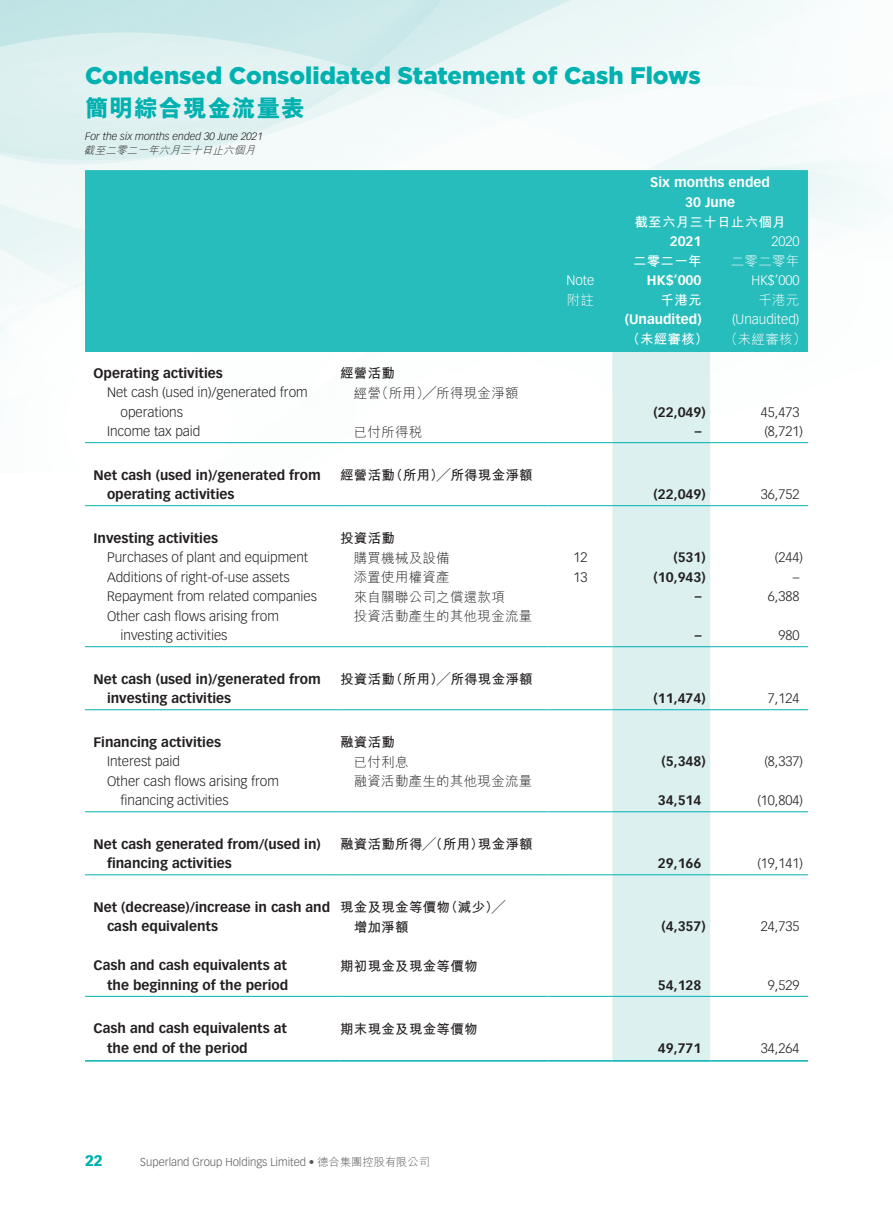
<style>
.page{position:relative;width:893px;height:1212px;background:#fff}
.page>*{position:absolute;margin:0;border:0;box-sizing:border-box;transform-origin:0 0}
.t1{font:900 24px "Gotham";color:#00b1b0}
.t2{font:800 24px "M Hei HK";letter-spacing:.02em;color:#00b1b0}
.t3{font:900 15px "Vectora LT Std";color:#00b1b0}
._00_txt_E{font:700 13.5px/19.5px "Vectora LT Std";color:#231f20}
._00_txt_E-2{font:300 13.5px/19.5px "Vectora LT Std";color:#231f20}
._00_txt_E-3{font:700 13.5px "M Hei HK";letter-spacing:.02em;color:#231f20}
._00_txt_E-4{font:300 13.5px "M Hei HK";letter-spacing:.02em;color:#231f20}
._00_txt_E-5{font:700 13.5px "Vectora LT Std";color:#fff}
._00_txt_E-6{font:300 13.5px "Vectora LT Std";color:#fff}
._00_txt_E-7{font:700 13.5px "M Hei HK";letter-spacing:.02em;color:#fff}
._00_txt_E-8{font:300 13.5px "M Hei HK";letter-spacing:.02em;color:#fff}
.t4{font:300 11.25px "Vectora LT Std";color:#57585a}
.t5{font:italic 300 10.5px "Vectora LT Std";color:#231f20}
.t6{font:italic 300 10.5px "M Hei HK";color:#231f20}
.s1{font-family:"M Hei HK"}
</style>
<div class="page">
<div style="left:85px;top:170px;width:723px;height:182px;background:#26bdbc"></div>
<div style="left:612px;top:352px;width:98px;height:708px;background:#dbf0ef"></div>
<hr style="left:85px;top:442px;width:255px;height:1px;background:#00b1b0">
<hr style="left:340px;top:442px;width:208px;height:1px;background:#00b1b0">
<hr style="left:548px;top:442px;width:64px;height:1px;background:#00b1b0">
<hr style="left:612px;top:442px;width:98px;height:1px;background:#00b1b0">
<hr style="left:710px;top:442px;width:98px;height:1px;background:#00b1b0">
<hr style="left:85px;top:505px;width:255px;height:1px;background:#00b1b0">
<hr style="left:340px;top:505px;width:208px;height:1px;background:#00b1b0">
<hr style="left:548px;top:505px;width:64px;height:1px;background:#00b1b0">
<hr style="left:612px;top:505px;width:98px;height:1px;background:#00b1b0">
<hr style="left:710px;top:505px;width:98px;height:1px;background:#00b1b0">
<hr style="left:85px;top:646px;width:255px;height:1px;background:#00b1b0">
<hr style="left:340px;top:646px;width:208px;height:1px;background:#00b1b0">
<hr style="left:548px;top:646px;width:64px;height:1px;background:#00b1b0">
<hr style="left:612px;top:646px;width:98px;height:1px;background:#00b1b0">
<hr style="left:710px;top:646px;width:98px;height:1px;background:#00b1b0">
<hr style="left:85px;top:709px;width:255px;height:1px;background:#00b1b0">
<hr style="left:340px;top:709px;width:208px;height:1px;background:#00b1b0">
<hr style="left:548px;top:709px;width:64px;height:1px;background:#00b1b0">
<hr style="left:612px;top:709px;width:98px;height:1px;background:#00b1b0">
<hr style="left:710px;top:709px;width:98px;height:1px;background:#00b1b0">
<hr style="left:85px;top:811px;width:255px;height:1px;background:#00b1b0">
<hr style="left:340px;top:811px;width:208px;height:1px;background:#00b1b0">
<hr style="left:548px;top:811px;width:64px;height:1px;background:#00b1b0">
<hr style="left:612px;top:811px;width:98px;height:1px;background:#00b1b0">
<hr style="left:710px;top:811px;width:98px;height:1px;background:#00b1b0">
<hr style="left:85px;top:874px;width:255px;height:1px;background:#00b1b0">
<hr style="left:340px;top:874px;width:208px;height:1px;background:#00b1b0">
<hr style="left:548px;top:874px;width:64px;height:1px;background:#00b1b0">
<hr style="left:612px;top:874px;width:98px;height:1px;background:#00b1b0">
<hr style="left:710px;top:874px;width:98px;height:1px;background:#00b1b0">
<hr style="left:85px;top:996px;width:255px;height:1px;background:#00b1b0">
<hr style="left:340px;top:996px;width:208px;height:1px;background:#00b1b0">
<hr style="left:548px;top:996px;width:64px;height:1px;background:#00b1b0">
<hr style="left:612px;top:996px;width:98px;height:1px;background:#00b1b0">
<hr style="left:710px;top:996px;width:98px;height:1px;background:#00b1b0">
<hr style="left:85px;top:1060px;width:255px;height:1px;background:#00b1b0">
<hr style="left:340px;top:1060px;width:208px;height:1px;background:#00b1b0">
<hr style="left:548px;top:1060px;width:64px;height:1px;background:#00b1b0">
<hr style="left:612px;top:1060px;width:98px;height:1px;background:#00b1b0">
<hr style="left:710px;top:1060px;width:98px;height:1px;background:#00b1b0">
<p class="t1" style="left:85px;top:59px;width:617px">Condensed Consolidated Statement of Cash Flows</p>
<p class="t2" style="left:85px;top:96px;width:221px">簡明綜合現金流量表</p>
<p class="t5" style="left:85px;top:130px;width:179px">For the six months ended 30 June 2021</p>
<p class="t6" style="left:84px;top:145px;width:175px">截至二零二一年六月三十日止六個月</p>
<p class="_00_txt_E" style="left:94px;top:363px;width:131px">Operating activities</p>
<p class="_00_txt_E-3" style="left:340px;top:363px;width:56px">經營活動</p>
<p class="_00_txt_E-2" style="left:107px;top:383px;width:202px">Net cash (used in)/generated from</p>
<p class="_00_txt_E-2" style="left:121px;top:402px;width:64px">operations</p>
<p class="_00_txt_E-4" style="left:354px;top:386px;width:166px">經營（所用）╱所得現金淨額</p>
<p class="_00_txt_E-5" style="left:650px;top:174px;width:121px">Six months ended</p>
<p class="_00_txt_E-5" style="left:685px;top:194px;width:52px">30 June</p>
<p class="_00_txt_E-7" style="left:634px;top:212px;width:153px">截至六月三十日止六個月</p>
<p class="_00_txt_E-5" style="left:670px;top:233px;width:33px">2021</p>
<p class="_00_txt_E-6" style="left:771px;top:233px;width:30px">2020</p>
<p class="_00_txt_E-7" style="left:633px;top:251px;width:70px">二零二一年</p>
<p class="_00_txt_E-8" style="left:731px;top:254px;width:70px">二零二零年</p>
<p class="_00_txt_E-6" style="left:566px;top:272px;width:30px">Note</p>
<p class="_00_txt_E-5" style="left:647px;top:272px;width:56px">HK$’000</p>
<p class="_00_txt_E-6" style="left:752px;top:272px;width:49px">HK$’000</p>
<p class="_00_txt_E-8" style="left:567px;top:293px;width:29px">附註</p>
<p class="_00_txt_E-7" style="left:661px;top:290px;width:43px">千港元</p>
<p class="_00_txt_E-8" style="left:758px;top:293px;width:43px">千港元</p>
<p class="_00_txt_E-5" style="left:625px;top:311px;width:78px">(Unaudited)</p>
<p class="_00_txt_E-6" style="left:732px;top:311px;width:69px">(Unaudited)</p>
<p class="_00_txt_E-7" style="left:627px;top:329px;width:83px">（未經審核）</p>
<p class="_00_txt_E-8" style="left:724px;top:332px;width:83px">（未經審核）</p>
<p class="_00_txt_E" style="left:653px;top:402px;width:54px">(22,049)</p>
<p class="_00_txt_E-2" style="left:761px;top:402px;width:40px">45,473</p>
<p class="_00_txt_E-2" style="left:107px;top:422px;width:95px">Income tax paid</p>
<p class="_00_txt_E-4" style="left:354px;top:425px;width:70px">已付所得稅</p>
<p class="_00_txt_E" style="left:695px;top:422px;width:8px">–</p>
<p class="_00_txt_E-2" style="left:764px;top:422px;width:40px">(8,721)</p>
<p class="_00_txt_E" style="left:94px;top:465px;width:229px">Net cash (used in)/generated from</p>
<p class="_00_txt_E" style="left:107px;top:485px;width:129px">operating activities</p>
<p class="_00_txt_E-3" style="left:340px;top:465px;width:194px">經營活動（所用）╱所得現金淨額</p>
<p class="_00_txt_E" style="left:653px;top:485px;width:54px">(22,049)</p>
<p class="_00_txt_E-2" style="left:761px;top:485px;width:40px">36,752</p>
<p class="_00_txt_E" style="left:94px;top:528px;width:126px">Investing activities</p>
<p class="_00_txt_E-3" style="left:340px;top:528px;width:56px">投資活動</p>
<p class="_00_txt_E-2" style="left:107px;top:548px;width:203px">Purchases of plant and equipment</p>
<p class="_00_txt_E-4" style="left:354px;top:551px;width:98px">購買機械及設備</p>
<p class="_00_txt_E-2" style="left:573px;top:548px;width:16px">12</p>
<p class="_00_txt_E" style="left:673px;top:548px;width:34px">(531)</p>
<p class="_00_txt_E-2" style="left:775px;top:548px;width:30px">(244)</p>
<p class="_00_txt_E-2" style="left:107px;top:567px;width:184px">Additions of right-of-use assets</p>
<p class="_00_txt_E-4" style="left:354px;top:570px;width:98px">添置使用權資產</p>
<p class="_00_txt_E-2" style="left:573px;top:567px;width:16px">13</p>
<p class="_00_txt_E" style="left:653px;top:567px;width:54px">(10,943)</p>
<p class="_00_txt_E-2" style="left:793px;top:567px;width:8px">–</p>
<p class="_00_txt_E-2" style="left:107px;top:587px;width:212px">Repayment from related companies</p>
<p class="_00_txt_E-4" style="left:354px;top:590px;width:153px">來自關聯公司之償還款項</p>
<p class="_00_txt_E" style="left:695px;top:587px;width:8px">–</p>
<p class="_00_txt_E-2" style="left:768px;top:587px;width:33px">6,388</p>
<p class="_00_txt_E-2" style="left:121px;top:606px;width:160px;text-indent:-14px">Other cash flows arising from investing activities</p>
<p class="_00_txt_E-4" style="left:354px;top:609px;width:180px">投資活動產生的其他現金流量</p>
<p class="_00_txt_E" style="left:695px;top:626px;width:8px">–</p>
<p class="_00_txt_E-2" style="left:778px;top:626px;width:23px">980</p>
<p class="_00_txt_E" style="left:94px;top:669px;width:229px">Net cash (used in)/generated from</p>
<p class="_00_txt_E" style="left:107px;top:689px;width:126px">investing activities</p>
<p class="_00_txt_E-3" style="left:340px;top:670px;width:194px">投資活動（所用）╱所得現金淨額</p>
<p class="_00_txt_E" style="left:653px;top:689px;width:54px">(11,474)</p>
<p class="_00_txt_E-2" style="left:768px;top:689px;width:33px">7,124</p>
<p class="_00_txt_E" style="left:94px;top:732px;width:129px">Financing activities</p>
<p class="_00_txt_E-3" style="left:340px;top:733px;width:56px">融資活動</p>
<p class="_00_txt_E-2" style="left:107px;top:752px;width:75px">Interest paid</p>
<p class="_00_txt_E-4" style="left:354px;top:755px;width:56px">已付利息</p>
<p class="_00_txt_E" style="left:661px;top:752px;width:46px">(5,348)</p>
<p class="_00_txt_E-2" style="left:764px;top:752px;width:40px">(8,337)</p>
<p class="_00_txt_E-2" style="left:107px;top:771px;width:173px">Other cash flows arising from</p>
<p class="_00_txt_E-2" style="left:121px;top:791px;width:110px">financing activities</p>
<p class="_00_txt_E-4" style="left:354px;top:774px;width:180px">融資活動產生的其他現金流量</p>
<p class="_00_txt_E" style="left:658px;top:791px;width:45px">34,514</p>
<p class="_00_txt_E-2" style="left:757px;top:791px;width:47px">(10,804)</p>
<p class="_00_txt_E" style="left:94px;top:834px;width:229px">Net cash generated from/(used in)</p>
<p class="_00_txt_E" style="left:107px;top:854px;width:126px">financing activities</p>
<p class="_00_txt_E-3" style="left:340px;top:835px;width:194px">融資活動所得╱（所用）現金淨額</p>
<p class="_00_txt_E" style="left:658px;top:854px;width:45px">29,166</p>
<p class="_00_txt_E-2" style="left:757px;top:854px;width:47px">(19,141)</p>
<p class="_00_txt_E" style="left:94px;top:897px;width:238px">Net (decrease)/increase in cash and</p>
<p class="_00_txt_E" style="left:107px;top:917px;width:113px">cash equivalents</p>
<p class="_00_txt_E" style="left:94px;top:956px;width:195px">Cash and cash equivalents at</p>
<p class="_00_txt_E" style="left:107px;top:975px;width:183px">the beginning of the period</p>
<p class="_00_txt_E-3" style="left:340px;top:898px;width:167px">現金及現金等價物（減少）╱</p>
<p class="_00_txt_E-3" style="left:354px;top:917px;width:56px">增加淨額</p>
<p class="_00_txt_E" style="left:661px;top:917px;width:46px">(4,357)</p>
<p class="_00_txt_E-2" style="left:761px;top:917px;width:40px">24,735</p>
<p class="_00_txt_E-3" style="left:340px;top:956px;width:139px">期初現金及現金等價物</p>
<p class="_00_txt_E" style="left:658px;top:975px;width:45px">54,128</p>
<p class="_00_txt_E-2" style="left:768px;top:975px;width:33px">9,529</p>
<p class="_00_txt_E" style="left:107px;top:1019px;width:182px;text-indent:-14px">Cash and cash equivalents at the end of the period</p>
<p class="_00_txt_E-3" style="left:340px;top:1019px;width:139px">期末現金及現金等價物</p>
<p class="t3" style="left:85px;top:1151px;width:19px">22</p>
<p class="t4" style="left:140px;top:1155px;width:291px">Superland Group Holdings Limited • <span class="s1">德合集團控股有限公司</span></p>
<p class="_00_txt_E" style="left:658px;top:1038px;width:45px">49,771</p>
<p class="_00_txt_E-2" style="left:761px;top:1038px;width:40px">34,264</p>
</div>
